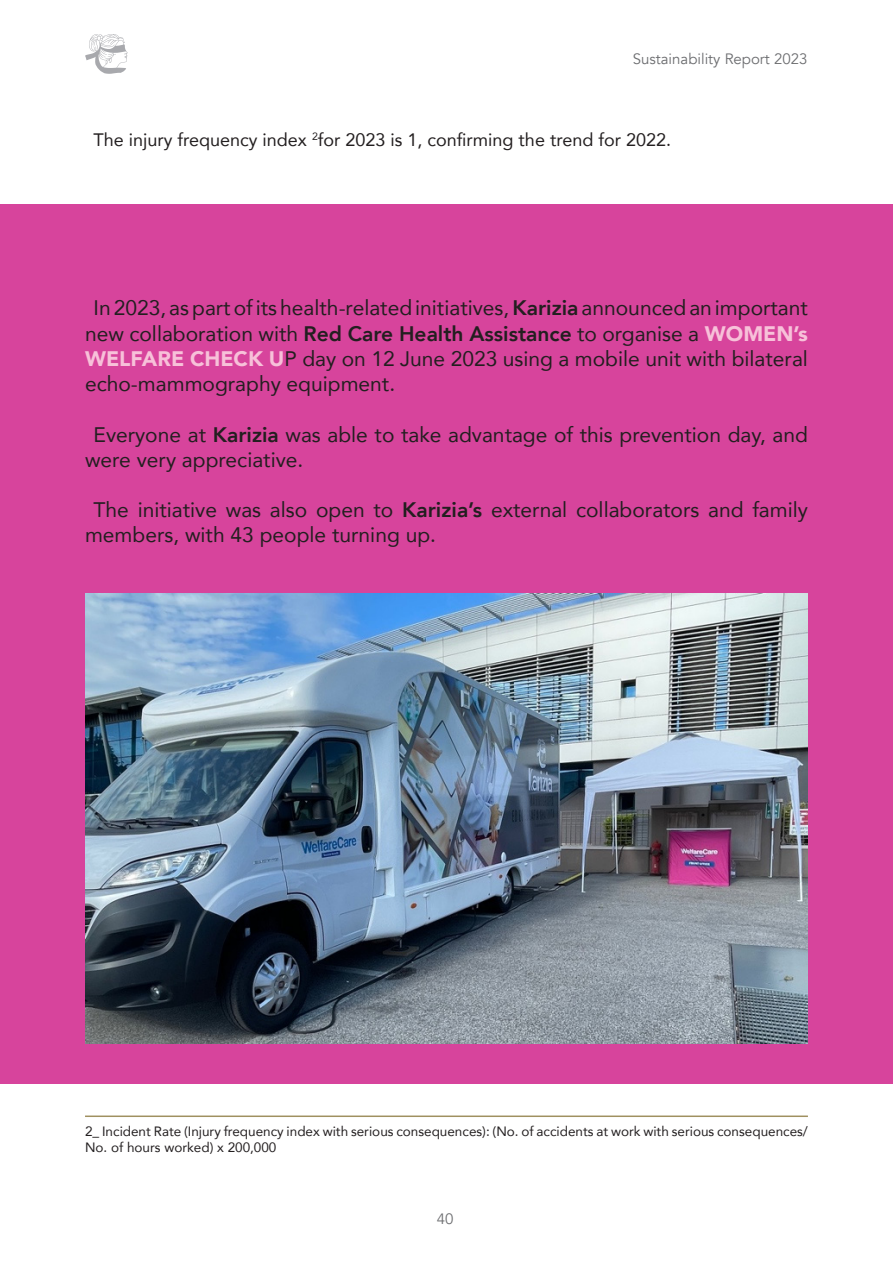
<style>
.page{position:relative;width:893px;height:1263px;background:#fff}
.page>*{position:absolute;margin:0;border:0;box-sizing:border-box;transform-origin:0 0}
.t1{font:21px/25.2px "Avenir";color:#231f20}
.t2{font:18px "Avenir";color:#231f20}
.t3{font:15px "Avenir";color:#6c6d70}
.t4{font:13.5px/16.2px "Avenir";color:#231f20}
.s1{font-weight:800}
.s2{font-weight:900;color:#f7c1d9}
</style>
<div class="page">
<svg style="left:85px;top:34px;width:43px;height:40px"></svg>
<div style="left:0;top:204px;width:893px;height:880px;background:#d7449c"></div>
<img style="left:85px;top:593px;width:723px;height:451px">
<hr style="left:85px;top:1115px;width:723px;height:2px;background:#a09060">
<p class="t3" style="left:633px;top:50px;width:176px">Sustainability Report 2023</p>
<p class="t2" style="left:94px;top:125px;width:579px">The injury frequency index <sup>2</sup>for 2023 is 1, confirming the trend for 2022.</p>
<p class="t1" style="left:85px;top:295px;width:724px;text-align:justify;text-indent:9px">In 2023, as part of its health-related initiatives, <span class="s1">Karizia</span> announced an important new collaboration with <span class="s1">Red Care Health Assistance</span> to organise a <span class="s2">WOMEN’s WELFARE CHECK U</span>P day on 12 June 2023 using a mobile unit with bilateral echo-mammography equipment.</p>
<p class="t1" style="left:85px;top:421px;width:724px;text-indent:9px">Everyone at <span class="s1">Karizia</span> was able to take advantage of this prevention day, and were very appreciative.</p>
<p class="t1" style="left:85px;top:497px;width:724px;text-indent:8px">The initiative was also open to <span class="s1">Karizia’s</span> external collaborators and family members, with 43 people turning up.</p>
<p class="t4" style="left:85px;top:1123px;width:724px">2_ Incident Rate (Injury frequency index with serious consequences): (No. of accidents at work with serious consequences/<br>No. of hours worked) x 200,000</p>
<p class="t3" style="left:437px;top:1210px;width:18px">40</p>
</div>
